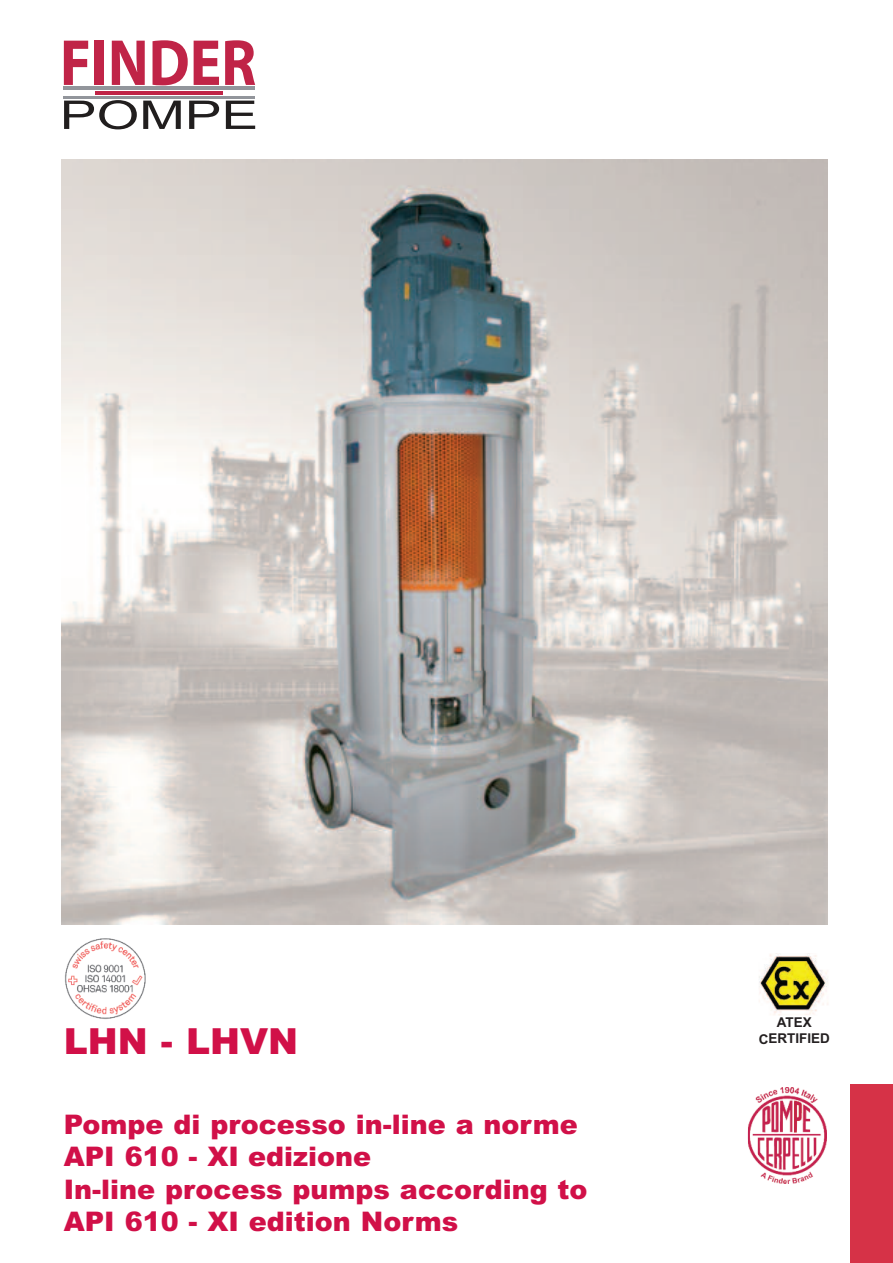
<style>
.page{position:relative;width:893px;height:1263px;background:#fff}
.page>*{position:absolute;margin:0;border:0;box-sizing:border-box;transform-origin:0 0}
.t1{font:700 65.7px "Myriad Pro";color:#c02447;scale:.9 1}
.t2{font:39.6px "Arial Narrow";color:#211e1e;scale:1.69 1}
.t3{font:900 36px "Arial";color:#d11048}
.t4{font:900 27px/32.4px "Arial";color:#d11048}
.t5{font:700 13.5px/16.2px "Arial";letter-spacing:-.005em;color:#231f20;text-align:center}
</style>
<div class="page">
<div style="left:850px;top:1084px;width:43px;height:179px;background:#d63247"></div>
<img style="left:62px;top:159px;width:765px;height:765px">
<hr style="left:64px;top:86px;width:191px;height:4px;background:#92959b">
<hr style="left:64px;top:96px;width:191px;height:3px;background:#92959b">
<hr style="left:96px;top:92px;width:127px;height:3px;background:#c02447">
<img style="left:65px;top:938px;width:81px;height:81px">
<img style="left:748px;top:1087px;width:79px;height:96px">
<img style="left:759px;top:953px;width:69px;height:62px">
<h1 class="t1" style="left:60px;top:38px;width:220px">FINDER</h1>
<h2 class="t2" style="left:60px;top:92px;width:119px">POMPE</h2>
<h3 class="t3" style="left:64px;top:1021px;width:236px">LHN - LHVN</h3>
<p class="t4" style="left:64px;top:1108px;width:525px">Pompe di processo in-line a norme<br>API 610 - XI edizione<br>In-line process pumps according to<br>API 610 - XI edition Norms</p>
<p class="t5" style="left:759px;top:1014px;width:73px">ATEX<br>CERTIFIED</p>
</div>
